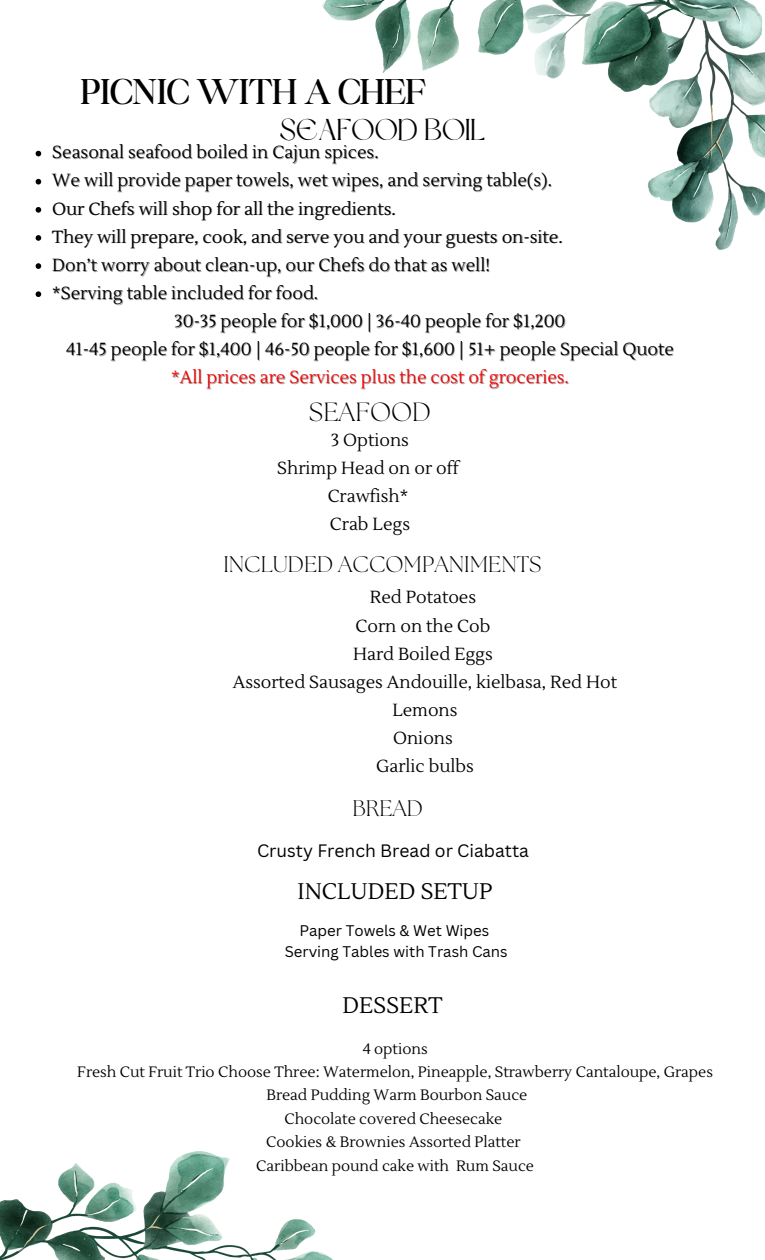
<style>
.page{position:relative;width:765px;height:1260px;background:#fff}
.page>*{position:absolute;margin:0;border:0;box-sizing:border-box;transform-origin:0 0}
.t1{font:300 38.5px "Boston Angel";color:#000}
.t2{font:30px "Dream Avenue";color:#000}
.t3{font:300 26.25px "The Seasons";color:#000}
.t4{font:300 22.5px "The Seasons";color:#000}
.t5{font:22.5px "Lustria";color:#000}
.t6{font:17.5px "Lustria";color:#000}
.t7{font:17.5px "Lustria";color:#f60707}
.t8{font:17.5px "Canva Sans";color:#000}
.t9{font:15px "Lustria";color:#000}
.t10{font:15px "Canva Sans";color:#000}
</style>
<div class="page">
<img style="left:323px;top:0;width:442px;height:250px">
<img style="left:0;top:1151px;width:333px;height:109px">
<svg style="left:36px;top:151px;width:5px;height:5px"></svg>
<svg style="left:36px;top:179px;width:5px;height:6px"></svg>
<svg style="left:36px;top:207px;width:5px;height:6px"></svg>
<svg style="left:36px;top:235px;width:5px;height:6px"></svg>
<svg style="left:36px;top:263px;width:5px;height:6px"></svg>
<svg style="left:36px;top:291px;width:5px;height:6px"></svg>
<p class="t1" style="left:81px;top:69px;width:346px">PICNIC WITH A CHEF</p>
<p class="t2" style="left:280px;top:118px;width:207px">SEAFOOD BOIL</p>
<p class="t6" style="left:52px;top:142px;width:328px">Seasonal seafood boiled in Cajun spices.</p>
<p class="t6" style="left:52px;top:170px;width:501px">We will provide paper towels, wet wipes, and serving table(s).</p>
<p class="t6" style="left:52px;top:198px;width:345px">Our Chefs will shop for all the ingredients.</p>
<p class="t6" style="left:52px;top:226px;width:512px">They will prepare, cook, and serve you and your guests on-site.</p>
<p class="t6" style="left:52px;top:254px;width:439px">Don’t worry about clean-up, our Chefs do that as well!</p>
<p class="t6" style="left:52px;top:282px;width:267px">*Serving table included for food.</p>
<p class="t6" style="left:175px;top:310px;width:392px">30-35 people for $1,000 | 36-40 people for $1,200</p>
<p class="t6" style="left:66px;top:338px;width:609px">41-45 people for $1,400 | 46-50 people for $1,600 | 51+ people Special Quote</p>
<p class="t7" style="left:171px;top:367px;width:399px">*All prices are Services plus the cost of groceries.</p>
<p class="t3" style="left:309px;top:400px;width:124px">SEAFOOD</p>
<p class="t6" style="left:331px;top:429px;width:80px">3 Options</p>
<p class="t6" style="left:277px;top:457px;width:183px">Shrimp Head on or off</p>
<p class="t6" style="left:328px;top:485px;width:82px">Crawfish*</p>
<p class="t6" style="left:330px;top:513px;width:82px">Crab Legs</p>
<p class="t4" style="left:223px;top:554px;width:320px">INCLUDED ACCOMPANIMENTS</p>
<p class="t6" style="left:370px;top:587px;width:108px">Red Potatoes</p>
<p class="t6" style="left:356px;top:615px;width:136px">Corn on the Cob</p>
<p class="t6" style="left:353px;top:643px;width:141px">Hard Boiled Eggs</p>
<p class="t6" style="left:233px;top:671px;width:386px">Assorted Sausages Andouille, kielbasa, Red Hot</p>
<p class="t6" style="left:392px;top:699px;width:67px">Lemons</p>
<p class="t6" style="left:393px;top:727px;width:61px">Onions</p>
<p class="t6" style="left:376px;top:755px;width:99px">Garlic bulbs</p>
<p class="t4" style="left:352px;top:798px;width:72px">BREAD</p>
<p class="t8" style="left:257px;top:838px;width:273px">Crusty French Bread or Ciabatta</p>
<p class="t5" style="left:298px;top:877px;width:197px">INCLUDED SETUP</p>
<p class="t10" style="left:299px;top:920px;width:191px">Paper Towels &amp; Wet Wipes</p>
<p class="t10" style="left:285px;top:941px;width:224px">Serving Tables with Trash Cans</p>
<p class="t5" style="left:343px;top:992px;width:101px">DESSERT</p>
<p class="t9" style="left:363px;top:1039px;width:66px">4 options</p>
<p class="t9" style="left:77px;top:1063px;width:637px">Fresh Cut Fruit Trio Choose Three: Watermelon, Pineapple, Strawberry Cantaloupe, Grapes</p>
<p class="t9" style="left:266px;top:1086px;width:262px">Bread Pudding Warm Bourbon Sauce</p>
<p class="t9" style="left:284px;top:1110px;width:220px">Chocolate covered Cheesecake</p>
<p class="t9" style="left:266px;top:1133px;width:256px">Cookies &amp; Brownies Assorted Platter</p>
<p class="t9" style="left:256px;top:1156px;width:279px">Caribbean pound cake with Rum Sauce</p>
</div>
